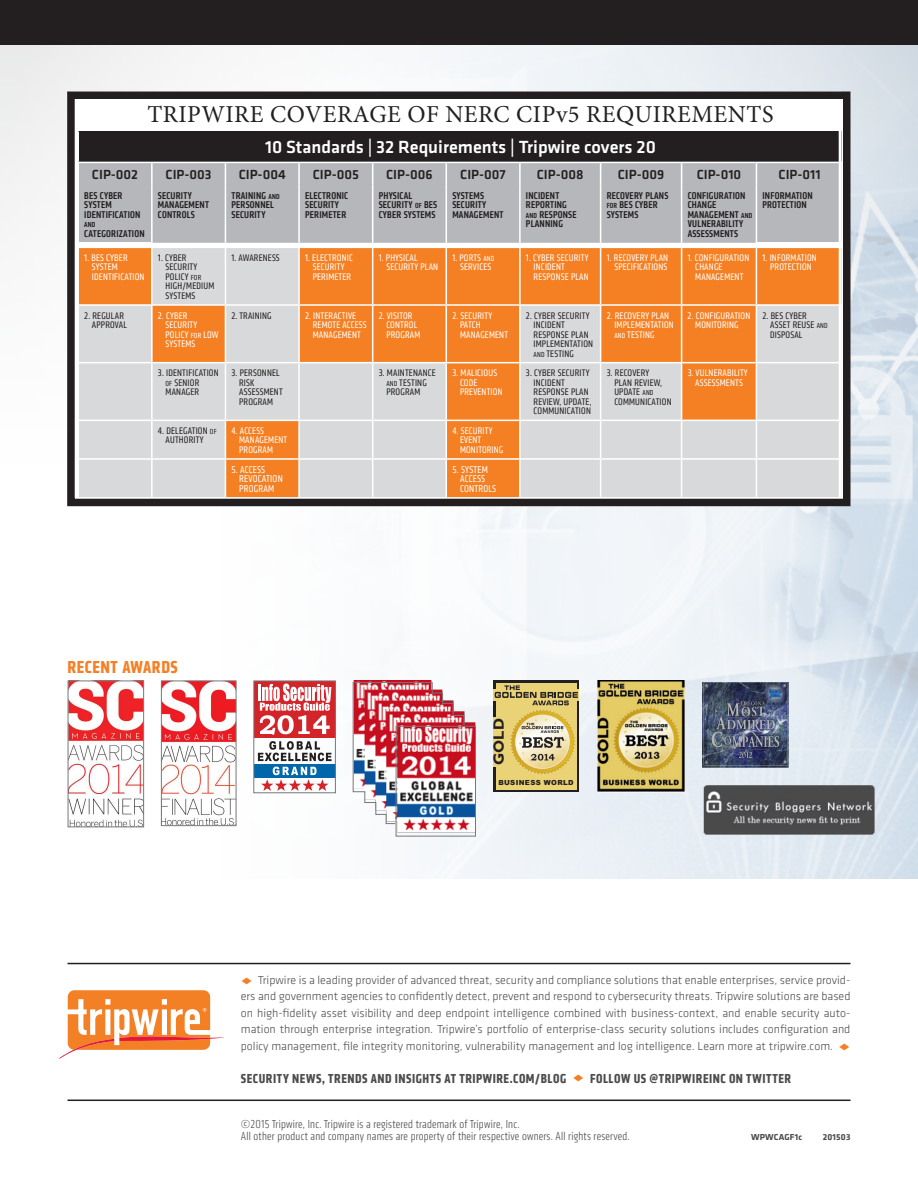
<style>
.page{position:relative;width:918px;height:1188px;background:#fff}
.page>*{position:absolute;margin:0;border:0;box-sizing:border-box;transform-origin:0 0}
.t1{font:24.3px "Minion Pro";letter-spacing:.02em;color:#231f20}
.t2{font:500 18.3px "Klavika";color:#fff}
.t3{font:700 condensed 18px "Klavika";letter-spacing:.03em;color:#f48026}
.t4{font:700 15px "Gill Sans";color:#231f20}
.t5{font:500 13.65px "Klavika";color:#231f20}
.t6{font:700 condensed 13.5px "Klavika";letter-spacing:.04em;color:#4b4c4d}
.t7{font:300 12px/16.5px "Klavika";color:#4b4c4d;text-align:justify}
.Copyright_Info{font:300 condensed 12px "Klavika";letter-spacing:.02em;color:#4b4c4d}
.t8{font:500 condensed 10.2px/9.6px "Klavika";letter-spacing:.02em;color:#231f20}
.t9{font:condensed 10.2px/9.6px "Klavika";letter-spacing:.02em;color:#fff}
.t10{font:condensed 9.9px/9.4px "Klavika";letter-spacing:.02em;color:#fff}
.t11{font:condensed 9.9px/9.4px "Klavika";letter-spacing:.02em;color:#231f20}
.Copyright_Info-2{font:700 9px "Klavika";letter-spacing:.02em;color:#4b4c4d}
.t12{font:500 condensed 7.65px "Klavika";color:#231f20}
.t13{font:900 7.05px "Arial";letter-spacing:.05em;color:#231f20}
.s1{font-size:7.65px}
.s2{color:#f48026}
</style>
<div class="page">
<div style="left:0;top:0;width:918px;height:485px;background:#f6f7f7"></div>
<div style="left:0;top:0;width:918px;height:45px;background:#231f20"></div>
<img style="left:163px;top:45px;width:755px;height:833px">
<svg style="left:78px;top:100px;width:763px;height:397px;background:#cfb29c"></svg>
<div style="left:67px;top:91px;width:783px;height:415px;border:8px solid #231f20"></div>
<hr style="left:68px;top:1100px;width:782px;height:1px;background:#231f20">
<hr style="left:68px;top:963px;width:782px;height:1px;background:#231f20">
<svg style="left:59px;top:990px;width:165px;height:69px"></svg>
<svg style="left:493px;top:681px;width:86px;height:111px"></svg>
<div style="left:496px;top:683px;width:81px;height:106px;background:#ead377"></div>
<svg style="left:493px;top:689px;width:86px;height:12px"></svg>
<div style="left:493px;top:717px;width:14px;height:50px;background:#ead377"></div>
<svg style="left:495px;top:685px;width:83px;height:89px"></svg>
<div style="left:254px;top:681px;width:81px;height:56px;background:#d32429"></div>
<hr style="left:258px;top:684px;width:3px;height:17px;background:#fff">
<div style="left:254px;top:764px;width:81px;height:14px;background:#0067aa"></div>
<svg style="left:260px;top:684px;width:71px;height:51px"></svg>
<svg style="left:258px;top:741px;width:74px;height:20px"></svg>
<svg style="left:261px;top:767px;width:67px;height:24px"></svg>
<div style="left:253px;top:681px;width:83px;height:112px;border:1px solid #76787b"></div>
<img style="left:70px;top:683px;width:72px;height:142px">
<div style="left:68px;top:681px;width:76px;height:146px;border:1px solid #76787b"></div>
<img style="left:702px;top:785px;width:173px;height:49px">
<img style="left:597px;top:681px;width:87px;height:111px">
<img style="left:163px;top:683px;width:71px;height:141px">
<div style="left:161px;top:681px;width:75px;height:145px;border:1px solid #76787b"></div>
<svg style="left:352px;top:682px;width:124px;height:155px"></svg>
<img style="left:702px;top:682px;width:86px;height:85px">
<h1 class="t1" style="left:147px;top:98px;width:628px">TRIPWIRE COVERAGE OF NERC CIPv5 REQUIREMENTS</h1>
<h2 class="t2" style="left:265px;top:135px;width:392px">10 Standards | 32 Requirements | Tripwire covers 20</h2>
<p class="t5" style="left:92px;top:165px;width:48px">CIP-002</p>
<p class="t5" style="left:166px;top:165px;width:48px">CIP-003</p>
<p class="t5" style="left:239px;top:165px;width:49px">CIP-004</p>
<p class="t5" style="left:313px;top:165px;width:48px">CIP-005</p>
<p class="t5" style="left:386px;top:165px;width:48px">CIP-006</p>
<p class="t5" style="left:460px;top:165px;width:47px">CIP-007</p>
<p class="t5" style="left:537px;top:165px;width:48px">CIP-008</p>
<p class="t5" style="left:618px;top:165px;width:48px">CIP-009</p>
<p class="t5" style="left:697px;top:165px;width:46px">CIP-010</p>
<p class="t5" style="left:779px;top:165px;width:44px">CIP-011</p>
<p class="t8" style="left:84px;top:190px;width:58px">BES CYBER<br>SYSTEM<br>IDENTIFICATION</p>
<p class="t12" style="left:84px;top:220px;width:13px">AND</p>
<p class="t8" style="left:84px;top:229px;width:62px">CATEGORIZATION</p>
<p class="t8" style="left:158px;top:190px;width:53px">SECURITY<br>MANAGEMENT<br>CONTROLS</p>
<p class="t8" style="left:232px;top:191px;width:50px">TRAINING <span class="s1">AND<br></span>PERSONNEL<br>SECURITY</p>
<p class="t8" style="left:305px;top:190px;width:45px">ELECTRONIC<br>SECURITY<br>PERIMETER</p>
<p class="t8" style="left:379px;top:191px;width:60px">PHYSICAL<br>SECURITY <span class="s1">OF</span> BES<br>CYBER SYSTEMS</p>
<p class="t8" style="left:452px;top:190px;width:53px">SYSTEMS<br>SECURITY<br>MANAGEMENT</p>
<p class="t8" style="left:526px;top:191px;width:52px">INCIDENT<br>REPORTING<br><span class="s1">AND</span> RESPONSE<br>PLANNING</p>
<p class="t8" style="left:607px;top:190px;width:63px">RECOVERY PLANS<br><span class="s1">FOR</span> BES CYBER<br>SYSTEMS</p>
<p class="t8" style="left:688px;top:191px;width:66px">CONFIGURATION<br>CHANGE<br>MANAGEMENT <span class="s1">AND<br></span>VULNERABILITY<br>ASSESSMENTS</p>
<p class="t8" style="left:763px;top:190px;width:52px">INFORMATION<br>PROTECTION</p>
<p class="t10" style="left:92px;top:253px;width:54px;text-indent:-8px">1. BES CYBER<br>SYSTEM<br>IDENTIFICATION</p>
<p class="t11" style="left:166px;top:253px;width:50px;text-indent:-8px">1. CYBER<br>SECURITY<br>POLICY <span class="s1">FOR<br></span>HIGH/MEDIUM<br>SYSTEMS</p>
<p class="t11" style="left:232px;top:253px;width:50px">1. AWARENESS</p>
<p class="t10" style="left:305px;top:253px;width:49px;text-align:center">1. ELECTRONIC<br>SECURITY<br>PERIMETER</p>
<p class="t10" style="left:386px;top:253px;width:53px;text-indent:-8px">1. PHYSICAL<br>SECURITY PLAN</p>
<p class="t10" style="left:452px;top:253px;width:43px;text-align:center">1. PORTS <span class="s1">AND<br></span>SERVICES</p>
<p class="t10" style="left:534px;top:253px;width:57px;text-indent:-8px">1. CYBER SECURITY<br>INCIDENT<br>RESPONSE PLAN</p>
<p class="t10" style="left:607px;top:253px;width:63px;text-align:right">1. RECOVERY PLAN<br>SPECIFICATIONS</p>
<p class="t10" style="left:695px;top:253px;width:55px;text-indent:-8px">1. CONFIGURATION<br>CHANGE<br>MANAGEMENT</p>
<p class="t10" style="left:763px;top:253px;width:56px;text-align:center">1. INFORMATION<br>PROTECTION</p>
<p class="t11" style="left:92px;top:311px;width:36px;text-indent:-8px">2. REGULAR<br>APPROVAL</p>
<p class="t10" style="left:166px;top:311px;width:54px;text-indent:-8px">2. CYBER<br>SECURITY<br>POLICY <span class="s1">FOR</span> LOW<br>SYSTEMS</p>
<p class="t11" style="left:232px;top:311px;width:42px">2. TRAINING</p>
<p class="t10" style="left:313px;top:311px;width:55px;text-indent:-8px">2. INTERACTIVE<br>REMOTE ACCESS<br>MANAGEMENT</p>
<p class="t10" style="left:386px;top:311px;width:35px;text-indent:-8px">2. VISITOR<br>CONTROL<br>PROGRAM</p>
<p class="t10" style="left:460px;top:311px;width:50px;text-indent:-8px">2. SECURITY<br>PATCH<br>MANAGEMENT</p>
<p class="t11" style="left:534px;top:311px;width:61px;text-indent:-8px">2. CYBER SECURITY<br>INCIDENT<br>RESPONSE PLAN<br>IMPLEMENTATION<br><span class="s1">AND</span> TESTING</p>
<p class="t10" style="left:614px;top:311px;width:61px;text-indent:-8px">2. RECOVERY PLAN<br>IMPLEMENTATION<br><span class="s1">AND</span> TESTING</p>
<p class="t10" style="left:688px;top:311px;width:64px;text-align:center">2. CONFIGURATION<br>MONITORING</p>
<p class="t11" style="left:770px;top:311px;width:59px;text-indent:-8px">2. BES CYBER<br>ASSET REUSE <span class="s1">AND<br></span>DISPOSAL</p>
<p class="t11" style="left:166px;top:368px;width:55px;text-indent:-8px">3. IDENTIFICATION<br><span class="s1">OF</span> SENIOR<br>MANAGER</p>
<p class="t11" style="left:239px;top:368px;width:45px;text-indent:-8px">3. PERSONNEL<br>RISK<br>ASSESSMENT<br>PROGRAM</p>
<p class="t11" style="left:386px;top:368px;width:51px;text-indent:-8px">3. MAINTENANCE<br><span class="s1">AND</span> TESTING<br>PROGRAM</p>
<p class="t10" style="left:460px;top:368px;width:44px;text-indent:-8px">3. MALICIOUS<br>CODE<br>PREVENTION</p>
<p class="t11" style="left:534px;top:368px;width:59px;text-indent:-8px">3. CYBER SECURITY<br>INCIDENT<br>RESPONSE PLAN<br>REVIEW, UPDATE,<br>COMMUNICATION</p>
<p class="t11" style="left:614px;top:368px;width:59px;text-indent:-8px">3. RECOVERY<br>PLAN REVIEW,<br>UPDATE <span class="s1">AND<br></span>COMMUNICATION</p>
<p class="t10" style="left:688px;top:368px;width:62px;text-align:center">3. VULNERABILITY<br>ASSESSMENTS</p>
<p class="t11" style="left:158px;top:426px;width:60px;text-align:center">4. DELEGATION <span class="s1">OF<br></span>AUTHORITY</p>
<p class="t10" style="left:239px;top:426px;width:50px;text-indent:-8px">4. ACCESS<br>MANAGEMENT<br>PROGRAM</p>
<p class="t10" style="left:460px;top:426px;width:45px;text-indent:-8px">4. SECURITY<br>EVENT<br>MONITORING</p>
<p class="t9" style="left:239px;top:465px;width:45px;text-indent:-8px">5. ACCESS<br>REVOCATION<br>PROGRAM</p>
<p class="t9" style="left:460px;top:465px;width:38px;text-indent:-8px">5. SYSTEM<br>ACCESS<br>CONTROLS</p>
<h1 class="t3" style="left:68px;top:655px;width:112px">RECENT AWARDS</h1>
<p class="t4" style="left:490px;top:765px;width:48px;rotate:-90deg">GOLD</p>
<p class="t13" style="left:498px;top:779px;width:77px">BUSINESS WORLD</p>
<p class="t7" style="left:241px;top:971px;width:611px"><span class="s2">◆</span> Tripwire is a leading provider of advanced threat, security and compliance solutions that enable enterprises, service provid&shy;ers and government agencies to confidently detect, prevent and respond to cybersecurity threats. Tripwire solutions are based on high-fidelity asset visibility and deep endpoint intelligence combined with business-context, and enable security auto&shy;mation through enterprise integration. Tripwire’s portfolio of enterprise-class security solutions includes configuration and policy management, file integrity monitoring, vulnerability management and log intelligence. Learn more at tripwire.com. <span class="s2">◆</span></p>
<p class="t6" style="left:241px;top:1069px;width:552px">SECURITY NEWS, TRENDS AND INSIGHTS AT TRIPWIRE.COM/BLOG <span class="s2">◆</span> FOLLOW US @TRIPWIREINC ON TWITTER</p>
<p class="Copyright_Info" style="left:241px;top:1117px;width:280px">©2015 Tripwire, Inc. Tripwire is a registered trademark of Tripwire, Inc.</p>
<p class="Copyright_Info" style="left:241px;top:1129px;width:390px">All other product and company names are property of their respective owners. All rights reserved.</p>
<p class="Copyright_Info-2" style="left:751px;top:1130px;width:53px">WPWCAGF1c</p>
<p class="Copyright_Info-2" style="left:823px;top:1130px;width:29px">201503</p>
</div>
